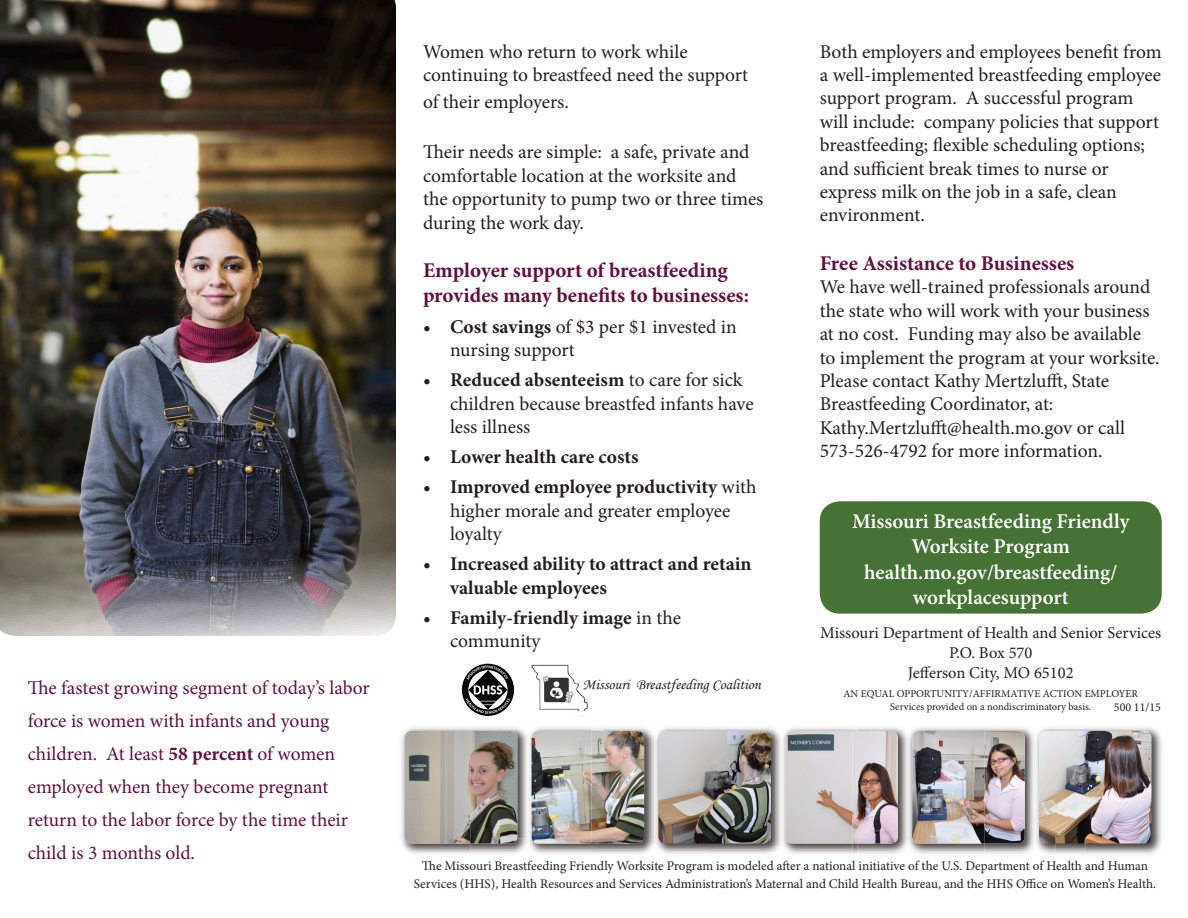
<style>
.page{position:relative;width:1188px;height:918px;background:#fff}
.page>*{position:absolute;margin:0;border:0;box-sizing:border-box;transform-origin:0 0}
.t1{font:700 21px/25.2px "Minion Pro";color:#650f43}
.t2{font:600 21px/25.2px "Minion Pro";color:#fff;text-align:center}
.t3{font:19.5px/23.4px "Minion Pro";letter-spacing:-.005em;color:#231f20}
.t4{font:19.5px/33px "Minion Pro";letter-spacing:-.005em;color:#650f43}
.t5{font:700 19.5px/23.4px "Minion Pro";color:#231f20}
.t6{font:16.5px "Minion Pro";color:#231f20}
.t7{font:15px "Monotype Corsiva";color:#231f20}
.t8{font:13.2px/18px "Minion Pro";color:#231f20;text-align:center}
.t9{font:12px "Minion Pro";color:#231f20}
.t10{font:10.5px "Minion Pro";color:#231f20}
.s1{font-weight:700}
.s2{font-weight:400}
</style>
<div class="page">
<img style="left:531px;top:664px;width:57px;height:52px">
<div style="left:820px;top:501px;width:342px;height:113px;background:#467335;border-radius:20px"></div>
<img style="left:0;top:0;width:396px;height:636px">
<img style="left:401px;top:838px;width:69px;height:16px">
<img style="left:401px;top:727px;width:69px;height:111px">
<img style="left:405px;top:731px;width:65px;height:112px">
<img style="left:595px;top:727px;width:75px;height:127px">
<img style="left:531px;top:711px;width:57px;height:3px">
<img style="left:470px;top:727px;width:122px;height:127px">
<img style="left:532px;top:731px;width:112px;height:112px">
<img style="left:857px;top:727px;width:198px;height:127px">
<img style="left:912px;top:731px;width:113px;height:112px">
<img style="left:853px;top:731px;width:45px;height:112px">
<img style="left:592px;top:843px;width:3px;height:11px">
<svg style="left:592px;top:727px;width:12px;height:4px"></svg>
<img style="left:670px;top:727px;width:183px;height:127px">
<img style="left:658px;top:731px;width:113px;height:112px">
<img style="left:1085px;top:727px;width:77px;height:128px">
<img style="left:1055px;top:728px;width:30px;height:126px">
<img style="left:1039px;top:731px;width:113px;height:112px">
<svg style="left:462px;top:664px;width:52px;height:52px"></svg>
<p class="t4" style="left:28px;top:671px;width:344px">The fastest growing segment of today’s labor force is women with infants and young children. At least <span class="s1">58 percent</span> of women employed when they become pregnant return to the labor force by the time their child is 3 months old.</p>
<p class="t3" style="left:423px;top:40px;width:327px">Women who return to work while continuing to breastfeed need the support</p>
<p class="t3" style="left:423px;top:90px;width:147px">of their employers.</p>
<p class="t3" style="left:423px;top:141px;width:342px">Their needs are simple: a safe, private and comfortable location at the worksite and the opportunity to pump two or three times during the work day.</p>
<p class="t1" style="left:423px;top:258px;width:328px">Employer support of breastfeeding provides many benefits to businesses:</p>
<p class="t3" style="left:450px;top:315px;width:288px;text-indent:-27px"><span class="s1">• Cost savings</span> of $3 per $1 invested in nursing support</p>
<p class="t3" style="left:450px;top:368px;width:305px;text-indent:-27px"><span class="s1">• Reduced absenteeism</span> to care for sick children because breastfed infants have less illness</p>
<p class="t5" style="left:423px;top:445px;width:217px">• Lower health care costs</p>
<p class="t3" style="left:450px;top:475px;width:308px;text-indent:-27px"><span class="s1">• Improved employee productivity</span> with higher morale and greater employee loyalty</p>
<p class="t5" style="left:450px;top:552px;width:303px;text-indent:-27px">• Increased ability to attract and retain valuable employees</p>
<p class="t5" style="left:450px;top:606px;width:233px;text-indent:-27px">• Family-friendly image <span class="s2">in the community</span></p>
<p class="t7" style="left:583px;top:675px;width:179px">Missouri Breastfeeding Coalition</p>
<p class="t3" style="left:820px;top:40px;width:343px">Both employers and employees benefit from a well-implemented breastfeeding employee support program. A successful program will include: company policies that support breastfeeding; flexible scheduling options; and sufficient break times to nurse or express milk on the job in a safe, clean environment.</p>
<p class="t1" style="left:820px;top:251px;width:256px">Free Assistance to Businesses</p>
<p class="t3" style="left:820px;top:276px;width:341px">We have well-trained professionals around the state who will work with your business at no cost. Funding may also be available to implement the program at your worksite.<br>Please contact Kathy Mertzlufft, State Breastfeeding Coordinator, at:</p>
<p class="t3" style="left:820px;top:416px;width:307px">Kathy.Mertzlufft@health.mo.gov or call<br>573-526-4792 for more information.</p>
<p class="t2" style="left:852px;top:509px;width:279px">Missouri Breastfeeding Friendly<br>Worksite Program</p>
<p class="t2" style="left:864px;top:559px;width:255px">health.mo.gov/breastfeeding/</p>
<p class="t2" style="left:913px;top:584px;width:157px">workplacesupport</p>
<p class="t6" style="left:820px;top:622px;width:343px">Missouri Department of Health and Senior Services</p>
<p class="t6" style="left:949px;top:642px;width:85px">P.O. Box 570</p>
<p class="t6" style="left:908px;top:661px;width:167px">Jefferson City, MO 65102</p>
<p class="t10" style="left:843px;top:687px;width:296px">AN EQUAL OPPORTUNITY/AFFIRMATIVE ACTION EMPLOYER</p>
<p class="t10" style="left:890px;top:699px;width:203px">Services provided on a nondiscriminatory basis.</p>
<p class="t9" style="left:1114px;top:699px;width:49px">500 11/15</p>
<p class="t8" style="left:414px;top:857px;width:744px">The Missouri Breastfeeding Friendly Worksite Program is modeled after a national initiative of the U.S. Department of Health and Human<br>Services (HHS), Health Resources and Services Administration’s Maternal and Child Health Bureau, and the HHS Office on Women’s Health.</p>
</div>
